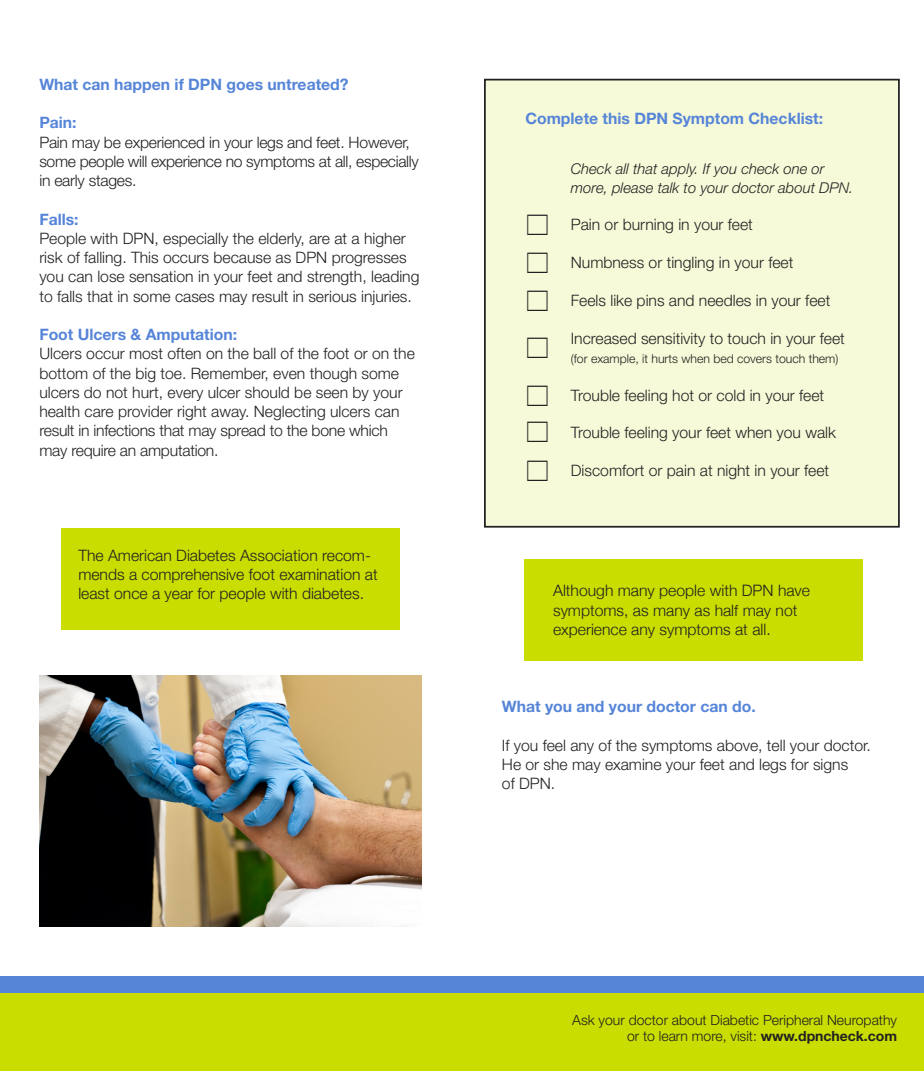
<style>
.page{position:relative;width:924px;height:1071px;background:#fff}
.page>*{position:absolute;margin:0;border:0;box-sizing:border-box;transform-origin:0 0}
.t1{font:300 15.75px/19.2px "Helvetica Neue";color:#222122}
.t2{font:700 15.75px "Helvetica Neue";color:#5685d8}
.t3{font:italic 300 14.88px/18.6px "Helvetica Neue";color:#222122}
.t4{font:300 14px/16.8px "Helvetica Neue";color:#222122;text-align:right}
.t5{font:300 12.25px "Helvetica Neue";color:#222122}
.s1{font-weight:700}
</style>
<div class="page">
<div style="left:485px;top:80px;width:414px;height:447px;background:#f7fad8"></div>
<div style="left:484px;top:79px;width:416px;height:449px;border:2px solid #222122"></div>
<div style="left:524px;top:559px;width:339px;height:101px;background:#c9dd00"></div>
<div style="left:0;top:991px;width:924px;height:80px;background:#c9dd00"></div>
<div style="left:0;top:976px;width:924px;height:17px;background:#5685d8"></div>
<img style="left:39px;top:676px;width:383px;height:251px">
<div style="left:61px;top:528px;width:339px;height:101px;background:#c9dd00"></div>
<p class="t2" style="left:39px;top:79px;width:311px">What can happen if DPN goes untreated?</p>
<p class="t2" style="left:39px;top:117px;width:39px">Pain:</p>
<p class="t1" style="left:39px;top:134px;width:381px">Pain may be experienced in your legs and feet. However, some people will experience no symptoms at all, especially in early stages.</p>
<p class="t2" style="left:39px;top:213px;width:41px">Falls:</p>
<p class="t1" style="left:39px;top:230px;width:382px">People with DPN, especially the elderly, are at a higher risk of falling. This occurs because as DPN progresses you can lose sensation in your feet and strength, leading to falls that in some cases may result in serious injuries.</p>
<p class="t2" style="left:39px;top:329px;width:199px">Foot Ulcers &amp; Amputation:</p>
<p class="t1" style="left:39px;top:346px;width:377px">Ulcers occur most often on the ball of the foot or on the bottom of the big toe. Remember, even though some ulcers do not hurt, every ulcer should be seen by your health care provider right away. Neglecting ulcers can result in infections that may spread to the bone which may require an amputation.</p>
<p class="t1" style="left:78px;top:548px;width:301px">The American Diabetes Association recom&shy;mends a comprehensive foot examination at least once a year for people with diabetes.</p>
<p class="t2" style="left:525px;top:113px;width:299px">Complete this DPN Symptom Checklist:</p>
<p class="t3" style="left:571px;top:161px;width:284px">Check all that apply. If you check one or more, please talk to your doctor about DPN.</p>
<p class="t1" style="left:571px;top:217px;width:184px">Pain or burning in your feet</p>
<p class="t1" style="left:571px;top:254px;width:224px">Numbness or tingling in your feet</p>
<p class="t1" style="left:571px;top:292px;width:261px">Feels like pins and needles in your feet</p>
<p class="t1" style="left:571px;top:330px;width:276px">Increased sensitivity to touch in your feet</p>
<p class="t5" style="left:571px;top:354px;width:269px">(for example, it hurts when bed covers touch them)</p>
<p class="t1" style="left:571px;top:387px;width:255px">Trouble feeling hot or cold in your feet</p>
<p class="t1" style="left:571px;top:425px;width:267px">Trouble feeling your feet when you walk</p>
<p class="t1" style="left:571px;top:462px;width:260px">Discomfort or pain at night in your feet</p>
<p class="t1" style="left:553px;top:581px;width:259px">Although many people with DPN have symptoms, as many as half may not experience any symptoms at all.</p>
<p class="t2" style="left:502px;top:701px;width:255px">What you and your doctor can do.</p>
<p class="t1" style="left:502px;top:737px;width:371px">If you feel any of the symptoms above, tell your doctor.<br>He or she may examine your feet and legs for signs<br>of DPN.</p>
<p class="t4" style="left:572px;top:1012px;width:326px">Ask your doctor about Diabetic Peripheral Neuropathy or to learn more, visit: <span class="s1">www.dpncheck.com</span></p>
</div>
